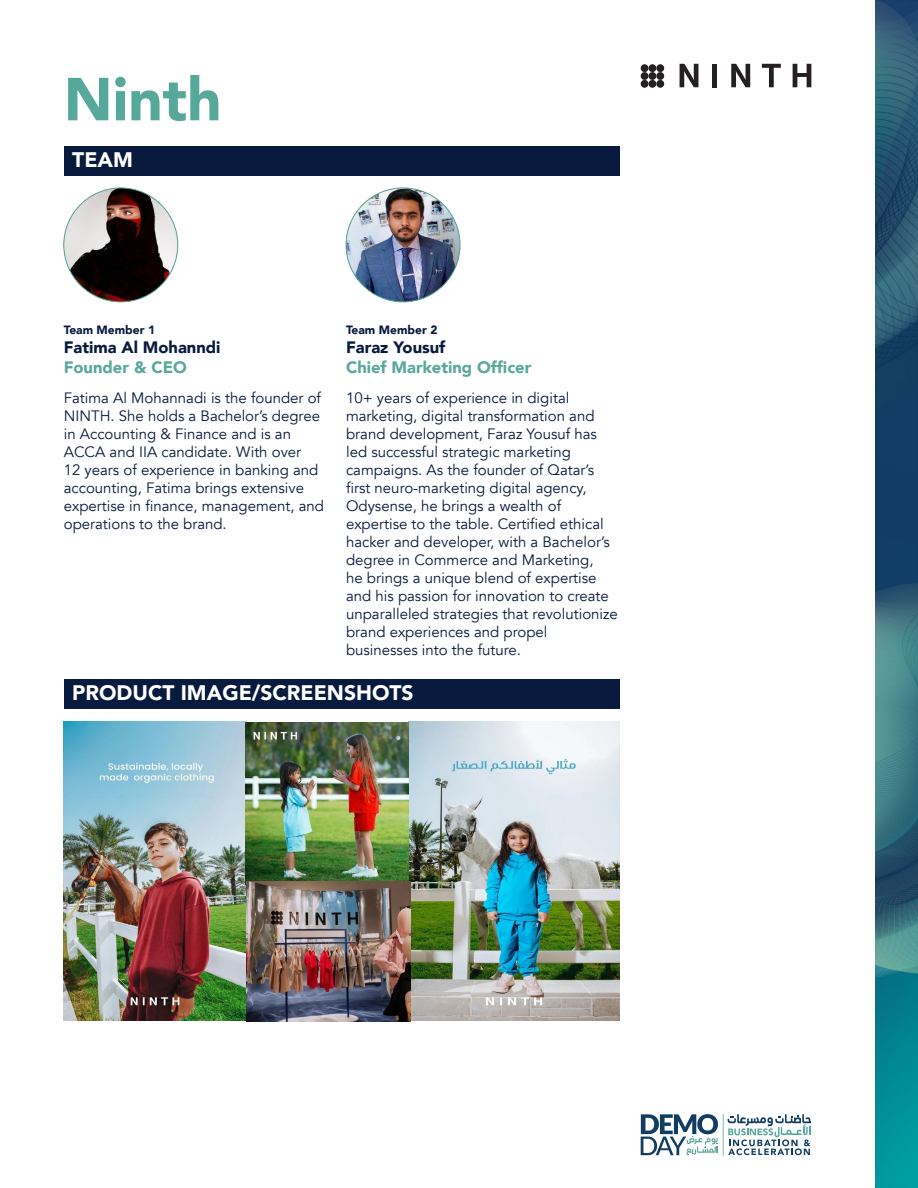
<style>
.page{position:relative;width:918px;height:1188px;background:#fff}
.page>*{position:absolute;margin:0;border:0;box-sizing:border-box;transform-origin:0 0}
.t1{font:900 60px "Avenir";color:#55a89a}
.t2{font:900 21px "Avenir";color:#fff}
.t3{font:900 16.5px "Avenir";color:#59a89c}
.t4{font:900 16.5px "Avenir";color:#081a3d}
.t5{font:15px/18px "Avenir";color:#081a3d}
.t6{font:900 12px "Avenir";color:#081a3d}
</style>
<div class="page">
<img style="left:875px;top:0;width:43px;height:1188px">
<svg style="left:641px;top:1114px;width:77px;height:41px"></svg>
<hr style="left:723px;top:1114px;width:1px;height:42px;background:#59a89c">
<svg style="left:728px;top:1114px;width:83px;height:41px"></svg>
<img style="left:64px;top:188px;width:114px;height:114px;border-radius:57px">
<img style="left:346px;top:188px;width:114px;height:114px;border-radius:57px">
<div style="left:64px;top:146px;width:555px;height:29px;background:#081a3d"></div>
<div style="left:64px;top:679px;width:555px;height:29px;background:#081a3d"></div>
<div style="left:656px;top:64px;width:8px;height:8px;background:#241f21;border-radius:50%"></div>
<div style="left:649px;top:64px;width:7px;height:8px;background:#241f21;border-radius:50%"></div>
<div style="left:656px;top:72px;width:8px;height:8px;background:#241f21;border-radius:50%"></div>
<div style="left:649px;top:72px;width:7px;height:8px;background:#241f21;border-radius:50%"></div>
<div style="left:641px;top:64px;width:8px;height:8px;background:#241f21;border-radius:50%"></div>
<div style="left:641px;top:72px;width:8px;height:8px;background:#241f21;border-radius:50%"></div>
<div style="left:649px;top:80px;width:7px;height:8px;background:#241f21;border-radius:50%"></div>
<div style="left:641px;top:80px;width:8px;height:8px;background:#241f21;border-radius:50%"></div>
<div style="left:656px;top:80px;width:8px;height:8px;background:#241f21;border-radius:50%"></div>
<svg style="left:680px;top:64px;width:18px;height:23px"></svg>
<div style="left:712px;top:64px;width:5px;height:23px;background:#241f21"></div>
<svg style="left:731px;top:64px;width:19px;height:23px"></svg>
<svg style="left:762px;top:64px;width:19px;height:23px"></svg>
<svg style="left:793px;top:64px;width:18px;height:23px"></svg>
<img style="left:64px;top:722px;width:182px;height:299px">
<img style="left:409px;top:722px;width:210px;height:299px">
<img style="left:246px;top:722px;width:163px;height:160px">
<img style="left:246px;top:882px;width:165px;height:139px">
<p class="t1" style="left:64px;top:48px;width:159px">Ninth</p>
<p class="t2" style="left:72px;top:142px;width:62px">TEAM</p>
<p class="t6" style="left:64px;top:319px;width:93px">Team Member 1</p>
<p class="t6" style="left:346px;top:319px;width:93px">Team Member 2</p>
<p class="t4" style="left:64px;top:333px;width:158px">Fatima Al Mohanndi</p>
<p class="t4" style="left:346px;top:333px;width:101px">Faraz Yousuf</p>
<p class="t3" style="left:64px;top:353px;width:125px">Founder &amp; CEO</p>
<p class="t3" style="left:346px;top:353px;width:187px">Chief Marketing Officer</p>
<p class="t5" style="left:64px;top:389px;width:262px">Fatima Al Mohannadi is the founder of NINTH. She holds a Bachelor’s degree in Accounting &amp; Finance and is an ACCA and IIA candidate. With over<br>12 years of experience in banking and accounting, Fatima brings extensive expertise in finance, management, and operations to the brand.</p>
<p class="t5" style="left:346px;top:389px;width:273px">10+ years of experience in digital marketing, digital transformation and brand development, Faraz Yousuf has led successful strategic marketing campaigns. As the founder of Qatar’s first neuro-marketing digital agency, Odysense, he brings a wealth of expertise to the table. Certified ethical hacker and developer, with a Bachelor’s degree in Commerce and Marketing,<br>he brings a unique blend of expertise and his passion for innovation to create unparalleled strategies that revolutionize brand experiences and propel businesses into the future.</p>
<p class="t2" style="left:72px;top:675px;width:343px">PRODUCT IMAGE/SCREENSHOTS</p>
</div>
